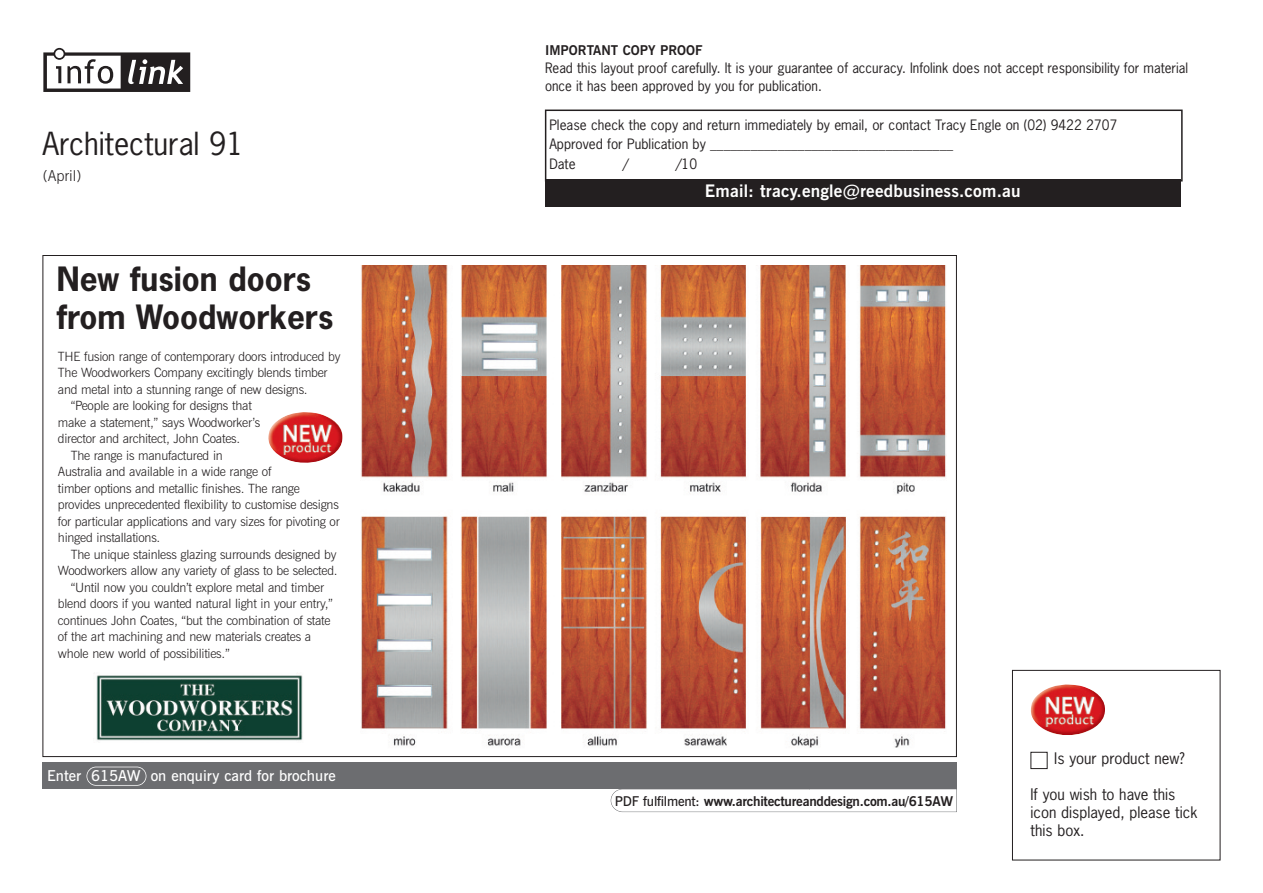
<style>
.page{position:relative;width:1263px;height:893px;background:#fff}
.page>*{position:absolute;margin:0;border:0;box-sizing:border-box;transform-origin:0 0}
.t1{font:700 31.5px/37.5px "News Gothic";color:#231f20}
.t2{font:30px "News Gothic";color:#231f20}
.t3{font:700 17.25px "News Gothic BT";letter-spacing:.01em;color:#fff}
.t4{font:15px/18px "News Gothic";color:#231f20}
.t5{font:600 15px "News Gothic BT";color:#fff}
.t6{font:300 15px "News Gothic BT";color:#231f20}
.t7{font:13.5px/19.5px "News Gothic";color:#231f20}
.t8{font:700 13.5px "News Gothic BT";letter-spacing:-.02em;color:#231f20}
.t9{font:700 13.5px "News Gothic BT";color:#231f20}
.t10{font:300 12.75px "News Gothic BT";letter-spacing:-.02em;color:#231f20}
.s1{font-weight:600}
</style>
<div class="page">
<div style="left:1012px;top:670px;width:208px;height:190px;border:1px solid #231f20"></div>
<img style="left:1031px;top:684px;width:74px;height:51px">
<div style="left:1030px;top:752px;width:17px;height:17px;border:1px solid #231f20"></div>
<svg style="left:43px;top:48px;width:147px;height:44px"></svg>
<div style="left:545px;top:110px;width:637px;height:72px;border:2px solid #231f20"></div>
<div style="left:545px;top:179px;width:636px;height:27px;background:#231f20"></div>
<svg style="left:611px;top:789px;width:12px;height:23px"></svg>
<div style="left:43px;top:762px;width:914px;height:27px;background:#6c6d70"></div>
<div style="left:86px;top:767px;width:60px;height:19px;border:2px solid #fff;border-radius:10px"></div>
<img style="left:361px;top:265px;width:586px;height:483px">
<img style="left:96px;top:675px;width:207px;height:66px">
<img style="left:268px;top:412px;width:75px;height:51px">
<h2 class="t2" style="left:43px;top:127px;width:203px">Architectural 91</h2>
<p class="t6" style="left:43px;top:171px;width:40px">(April)</p>
<h1 class="t1" style="left:57px;top:262px;width:278px">New fusion doors from Woodworkers</h1>
<p class="t10" style="left:58px;top:351px;width:284px">THE fusion range of contemporary doors introduced by</p>
<p class="t10" style="left:58px;top:368px;width:271px">The Woodworkers Company excitingly blends timber</p>
<p class="t10" style="left:58px;top:384px;width:251px">and metal into a stunning range of new designs.</p>
<p class="t10" style="left:71px;top:401px;width:183px">“People are looking for designs that</p>
<p class="t10" style="left:58px;top:417px;width:204px">make a statement,” says Woodworker’s</p>
<p class="t10" style="left:58px;top:434px;width:184px">director and architect, John Coates.</p>
<p class="t10" style="left:71px;top:450px;width:154px">The range is manufactured in</p>
<p class="t10" style="left:58px;top:467px;width:215px">Australia and available in a wide range of</p>
<p class="t10" style="left:58px;top:483px;width:243px">timber options and metallic finishes. The range</p>
<p class="t10" style="left:58px;top:500px;width:282px">provides unprecedented flexibility to customise designs</p>
<p class="t10" style="left:58px;top:516px;width:283px">for particular applications and vary sizes for pivoting or</p>
<p class="t10" style="left:58px;top:533px;width:104px">hinged installations.</p>
<p class="t10" style="left:71px;top:549px;width:267px">The unique stainless glazing surrounds designed by</p>
<p class="t10" style="left:58px;top:566px;width:281px">Woodworkers allow any variety of glass to be selected.</p>
<p class="t10" style="left:71px;top:582px;width:255px">“Until now you couldn’t explore metal and timber</p>
<p class="t10" style="left:58px;top:599px;width:277px">blend doors if you wanted natural light in your entry,”</p>
<p class="t10" style="left:58px;top:615px;width:274px">continues John Coates, “but the combination of state</p>
<p class="t10" style="left:58px;top:632px;width:255px">of the art machining and new materials creates a</p>
<p class="t10" style="left:58px;top:648px;width:173px">whole new world of possibilities.”</p>
<p class="t5" style="left:47px;top:770px;width:290px">Enter 615AW on enquiry card for brochure</p>
<p class="t9" style="left:545px;top:45px;width:159px">IMPORTANT COPY PROOF</p>
<p class="t7" style="left:545px;top:59px;width:644px;line-height:18px">Read this layout proof carefully. It is your guarantee of accuracy. Infolink does not accept responsibility for material once it has been approved by you for publication.</p>
<p class="t7" style="left:549px;top:116px;width:569px">Please check the copy and return immediately by email, or contact Tracy Engle on (02) 9422 2707<br>Approved for Publication by ____________________________________<br>Date</p>
<p class="t7" style="left:623px;top:155px;width:7px">/</p>
<p class="t7" style="left:676px;top:155px;width:23px">/10</p>
<h3 class="t3" style="left:705px;top:185px;width:317px">Email: tracy.engle@reedbusiness.com.au</h3>
<p class="t8" style="left:615px;top:796px;width:340px"><span class="s1">PDF fulfilment:</span> www.architectureanddesign.com.au/615AW</p>
<p class="t4" style="left:1054px;top:749px;width:132px">Is your product new?</p>
<p class="t4" style="left:1030px;top:785px;width:168px">If you wish to have this icon displayed, please tick this box.</p>
</div>
